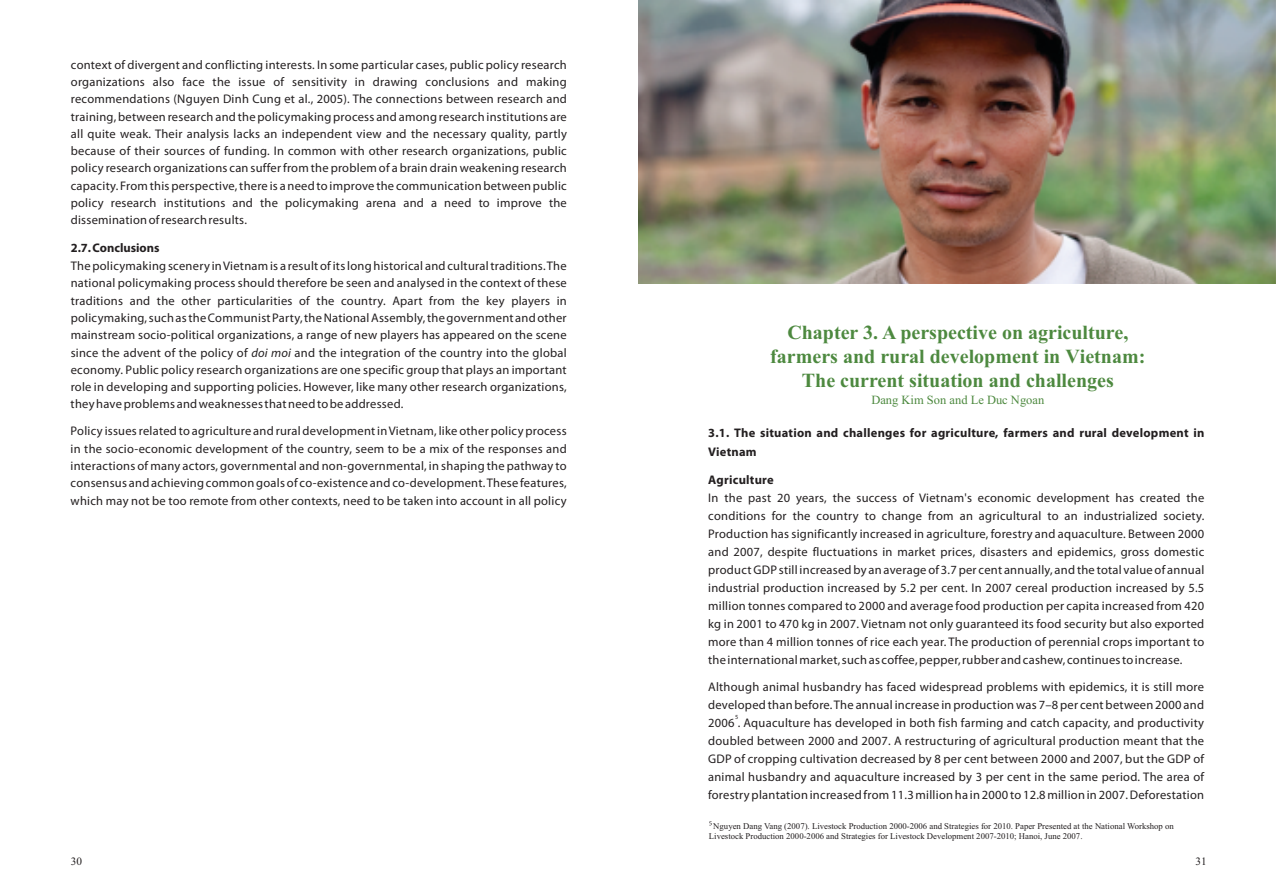
<style>
.page{position:relative;width:1276px;height:886px;background:#fff}
.page>*{position:absolute;margin:0;border:0;box-sizing:border-box;transform-origin:0 0}
.t1{font:700 20px/24.1px "Times New Roman";color:#4d893f;text-align:center}
.t2{font:12.5px/17.2px "Myriad Pro";letter-spacing:.02em;color:#231f20;text-align:justify}
.t3{font:700 12.5px/18.6px "Myriad Pro";letter-spacing:.02em;color:#231f20}
.t4{font:12.5px "Times New Roman";color:#4d893f}
.t5{font:700 12.5px "Myriad Pro";color:#231f20}
.t6{font:11.25px "Times New Roman";color:#231f20}
.t7{font:8.75px/9.8px "Times New Roman";color:#231f20}
.t8{font:6.25px "Myriad Pro";color:#231f20}
.s1{font-style:italic}
</style>
<div class="page">
<img style="left:638px;top:0;width:638px;height:283px">
<p class="t2" style="left:71px;top:57px;width:498px">context of divergent and conflicting interests. In some particular cases, public policy research organizations also face the issue of sensitivity in drawing conclusions and making recommendations (Nguyen Dinh Cung et al., 2005). The connections between research and training, between research and the policymaking process and among research institutions are all quite weak. Their analysis lacks an independent view and the necessary quality, partly because of their sources of funding. In common with other research organizations, public policy research organizations can suffer from the problem of a brain drain weakening research capacity. From this perspective, there is a need to improve the communication between public policy research institutions and the policymaking arena and a need to improve the dissemination of research results.</p>
<p class="t5" style="left:71px;top:243px;width:90px">2.7. Conclusions</p>
<p class="t2" style="left:71px;top:258px;width:498px">The policymaking scenery in Vietnam is a result of its long historical and cultural traditions. The national policymaking process should therefore be seen and analysed in the context of these traditions and the other particularities of the country. Apart from the key players in policymaking, such as the Communist Party, the National Assembly, the government and other mainstream socio-political organizations, a range of new players has appeared on the scene since the advent of the policy of <span class="s1">doi moi</span> and the integration of the country into the global economy. Public policy research organizations are one specific group that plays an important role in developing and supporting policies. However, like many other research organizations, they have problems and weaknesses that need to be addressed.</p>
<p class="t2" style="left:71px;top:424px;width:497px">Policy issues related to agriculture and rural development in Vietnam, like other policy process in the socio-economic development of the country, seem to be a mix of the responses and interactions of many actors, governmental and non-governmental, in shaping the pathway to consensus and achieving common goals of co-existence and co-development. These features, which may not be too remote from other contexts, need to be taken into account in all policy</p>
<p class="t6" style="left:71px;top:857px;width:13px">30</p>
<h1 class="t1" style="left:770px;top:322px;width:376px">Chapter 3. A perspective on agriculture, farmers and rural development in Vietnam:<br>The current situation and challenges</h1>
<p class="t4" style="left:871px;top:395px;width:174px">Dang Kim Son and Le Duc Ngoan</p>
<p class="t3" style="left:708px;top:425px;width:497px">3.1. The situation and challenges for agriculture, farmers and rural development in<br>Vietnam</p>
<p class="t3" style="left:708px;top:471px;width:67px">Agriculture</p>
<p class="t2" style="left:708px;top:489px;width:498px;line-height:18px">In the past 20 years, the success of Vietnam's economic development has created the conditions for the country to change from an agricultural to an industrialized society.<br>Production has significantly increased in agriculture, forestry and aquaculture. Between 2000 and 2007, despite fluctuations in market prices, disasters and epidemics, gross domestic product GDP still increased by an average of 3.7 per cent annually, and the total value of annual industrial production increased by 5.2 per cent. In 2007 cereal production increased by 5.5 million tonnes compared to 2000 and average food production per capita increased from 420 kg in 2001 to 470 kg in 2007. Vietnam not only guaranteed its food security but also exported more than 4 million tonnes of rice each year. The production of perennial crops important to the international market, such as coffee, pepper, rubber and cashew, continues to increase.</p>
<p class="t2" style="left:708px;top:679px;width:498px;line-height:18px">Although animal husbandry has faced widespread problems with epidemics, it is still more developed than before. The annual increase in production was 7–8 per cent between 2000 and 2006 . Aquaculture has developed in both fish farming and catch capacity, and productivity doubled between 2000 and 2007. A restructuring of agricultural production meant that the GDP of cropping cultivation decreased by 8 per cent between 2000 and 2007, but the GDP of animal husbandry and aquaculture increased by 3 per cent in the same period. The area of forestry plantation increased from 11.3 million ha in 2000 to 12.8 million in 2007. Deforestation</p>
<p class="t8" style="left:735px;top:714px;width:5px">5</p>
<p class="t7" style="left:709px;top:822px;width:466px;text-indent:4px">Nguyen Dang Vang (2007). Livestock Production 2000-2006 and Strategies for 2010. Paper Presented at the National Workshop on<br>Livestock Production 2000-2006 and Strategies for Livestock Development 2007-2010; Hanoi, June 2007.</p>
<p class="t6" style="left:1195px;top:857px;width:13px">31</p>
</div>
